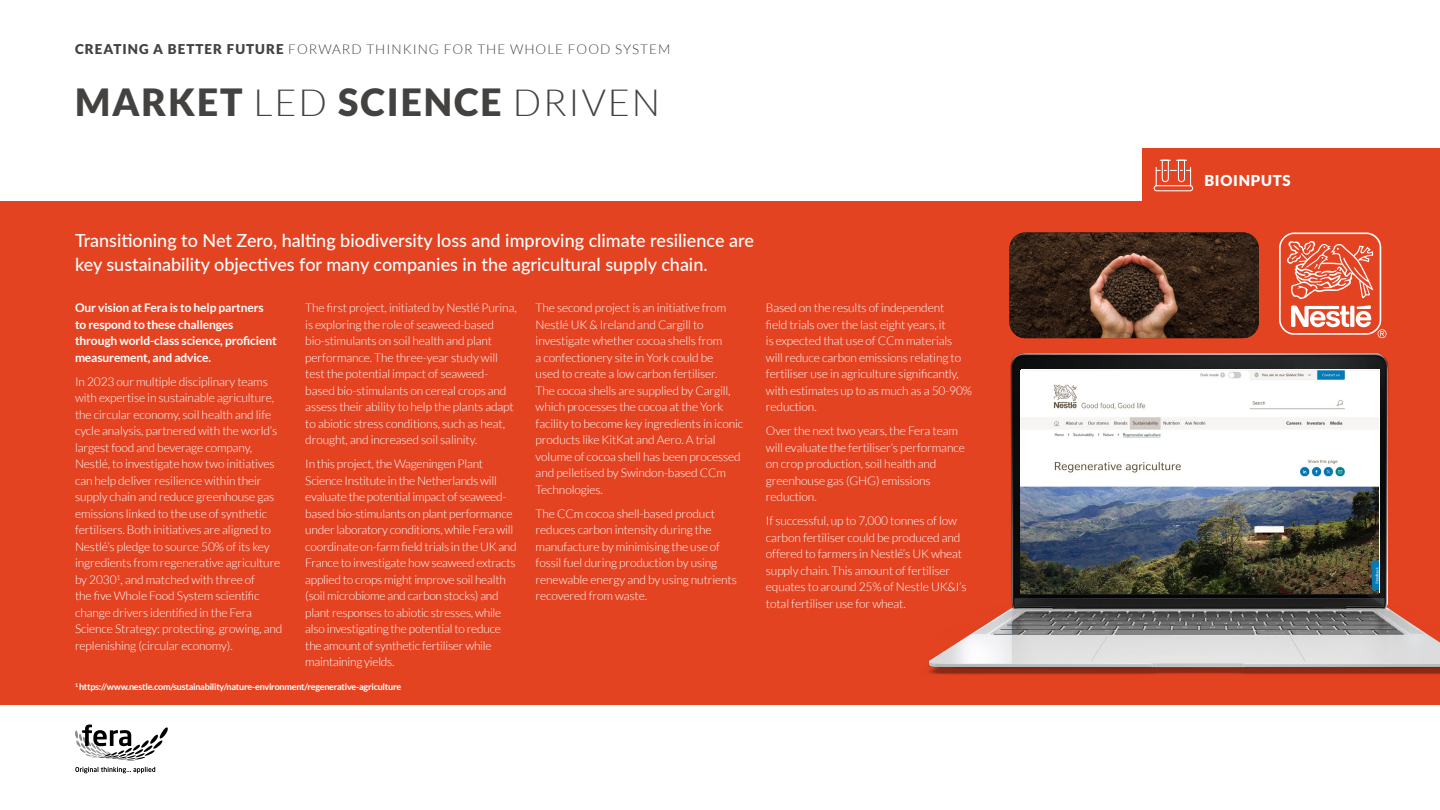
<style>
.page{position:relative;width:1440px;height:810px;background:#fff}
.page>*{position:absolute;margin:0;border:0;box-sizing:border-box;transform-origin:0 0}
.t1{font:900 37.5px "Lato";letter-spacing:.05em;color:#434241}
.t2{font:500 18px/24px "Lato";color:#fff}
.t3{font:900 15px "Lato";letter-spacing:.05em;color:#fff}
.t4{font:300 13.5px "Lato";letter-spacing:.075em;color:#434241}
.t5{font:300 12px/16.5px "Lato";letter-spacing:-.01em;color:#fff}
.t6{font:700 12px/16.5px "Lato";letter-spacing:-.01em;color:#fff}
.t7{font:700 9px "Lato";letter-spacing:-.025em;color:#fff}
.s1{font-weight:900}
.s2{font-weight:300}
</style>
<div class="page">
<div style="left:0;top:201px;width:1440px;height:504px;background:#e44322"></div>
<div style="left:1143px;top:148px;width:297px;height:64px;background:#e44322"></div>
<svg style="left:1279px;top:233px;width:103px;height:52px"></svg>
<img style="left:927px;top:285px;width:513px;height:390px">
<img style="left:929px;top:353px;width:511px;height:315px">
<img style="left:1021px;top:370px;width:358px;height:224px">
<svg style="left:1153px;top:159px;width:41px;height:33px"></svg>
<img style="left:1010px;top:232px;width:249px;height:106px">
<svg style="left:75px;top:724px;width:93px;height:37px"></svg>
<svg style="left:75px;top:767px;width:80px;height:6px"></svg>
<p class="t4" style="left:75px;top:42px;width:597px"><span class="s1">CREATING A BETTER FUTURE</span> FORWARD THINKING FOR THE WHOLE FOOD SYSTEM</p>
<h1 class="t1" style="left:75px;top:81px;width:587px">MARKET <span class="s2">LED</span> SCIENCE <span class="s2">DRIVEN</span></h1>
<h2 class="t2" style="left:75px;top:228px;width:680px">Transitioning to Net Zero, halting biodiversity loss and improving climate resilience are key sustainability objectives for many companies in the agricultural supply chain.</h2>
<p class="t6" style="left:75px;top:299px;width:203px">Our vision at Fera is to help partners to respond to these challenges through world-class science, proficient measurement, and advice.</p>
<p class="t5" style="left:75px;top:373px;width:209px">In 2023 our multiple disciplinary teams with expertise in sustainable agriculture, the circular economy, soil health and life cycle analysis, partnered with the world’s largest food and beverage company, Nestlé, to investigate how two initiatives can help deliver resilience within their supply chain and reduce greenhouse gas emissions linked to the use of synthetic fertilisers. Both initiatives are aligned to Nestlé’s pledge to source 50% of its key ingredients from regenerative agriculture by 2030<sup>1</sup>, and matched with three of<br>the five Whole Food System scientific change drivers identified in the Fera Science Strategy: protecting, growing, and replenishing (circular economy).</p>
<p class="t5" style="left:305px;top:300px;width:213px">The first project, initiated by Nestlé Purina, is exploring the role of seaweed-based bio-stimulants on soil health and plant performance. The three-year study will test the potential impact of seaweed&shy;based bio-stimulants on cereal crops and assess their ability to help the plants adapt to abiotic stress conditions, such as heat, drought, and increased soil salinity.</p>
<p class="t5" style="left:305px;top:456px;width:213px">In this project, the Wageningen Plant Science Institute in the Netherlands will evaluate the potential impact of seaweed&shy;based bio-stimulants on plant performance under laboratory conditions, while Fera will coordinate on-farm field trials in the UK and France to investigate how seaweed extracts applied to crops might improve soil health (soil microbiome and carbon stocks) and plant responses to abiotic stresses, while also investigating the potential to reduce the amount of synthetic fertiliser while maintaining yields.</p>
<p class="t5" style="left:536px;top:300px;width:209px">The second project is an initiative from Nestlé UK &amp; Ireland and Cargill to investigate whether cocoa shells from<br>a confectionery site in York could be<br>used to create a low carbon fertiliser.<br>The cocoa shells are supplied by Cargill, which processes the cocoa at the York facility to become key ingredients in iconic products like KitKat and Aero. A trial volume of cocoa shell has been processed and pelletised by Swindon-based CCm Technologies.</p>
<p class="t5" style="left:536px;top:505px;width:203px">The CCm cocoa shell-based product reduces carbon intensity during the manufacture by minimising the use of fossil fuel during production by using renewable energy and by using nutrients recovered from waste.</p>
<p class="t7" style="left:75px;top:681px;width:328px"><sup>1</sup> https://www.nestle.com/sustainability/nature-environment/regenerative-agriculture</p>
<p class="t5" style="left:766px;top:300px;width:208px">Based on the results of independent<br>field trials over the last eight years, it<br>is expected that use of CCm materials will reduce carbon emissions relating to fertiliser use in agriculture significantly, with estimates up to as much as a 50-90% reduction.</p>
<p class="t5" style="left:766px;top:423px;width:200px">Over the next two years, the Fera team will evaluate the fertiliser’s performance on crop production, soil health and greenhouse gas (GHG) emissions reduction.</p>
<p class="t5" style="left:766px;top:513px;width:202px">If successful, up to 7,000 tonnes of low carbon fertiliser could be produced and offered to farmers in Nestlé’s UK wheat supply chain. This amount of fertiliser equates to around 25% of Nestle UK&amp;I’s total fertiliser use for wheat.</p>
<p class="t3" style="left:1204px;top:171px;width:88px">BIOINPUTS</p>
</div>
